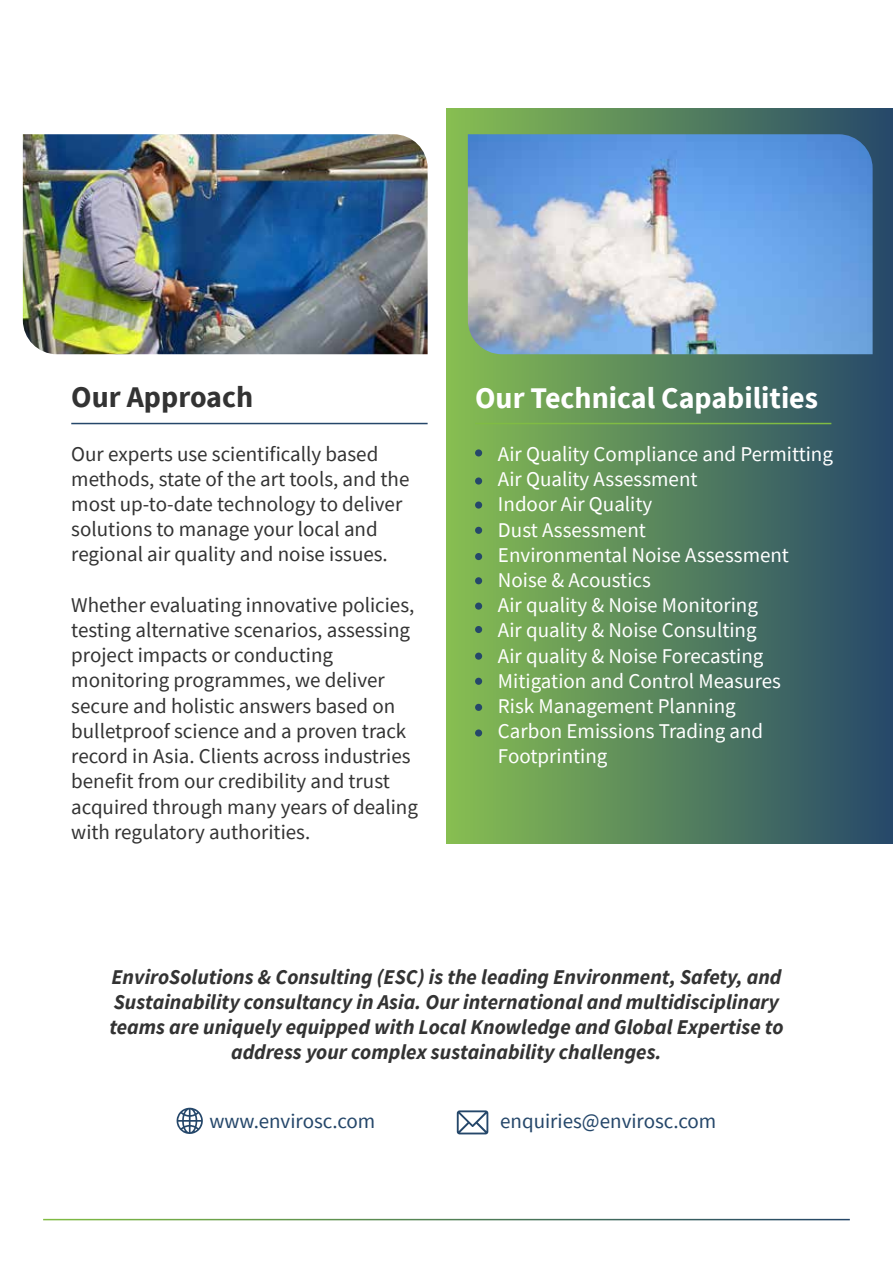
<style>
.page{position:relative;width:893px;height:1263px;background:#fff}
.page>*{position:absolute;margin:0;border:0;box-sizing:border-box;transform-origin:0 0}
.t1{font:700 30px "Source Sans Pro";color:#fff}
.t2{font:700 30px "Source Sans Pro";color:#333}
.t3{font:21px/25.2px "Source Sans Pro";color:#333}
.t4{font:21px/25.2px "Source Sans Pro";color:#fff}
.t5{font:italic 700 21px/25.2px "Source Sans Pro";color:#333;text-align:center}
.t6{font:21px "Source Sans Pro";color:#25476a}
</style>
<div class="page">
<div style="left:446px;top:109px;width:447px;height:734px;background:linear-gradient(to right,#88bf51,#26486a)"></div>
<div style="left:475px;top:449px;width:7px;height:7px;background:#25476a;border-radius:50%"></div>
<div style="left:475px;top:527px;width:7px;height:7px;background:#25476a;border-radius:50%"></div>
<div style="left:475px;top:626px;width:7px;height:7px;background:#25476a;border-radius:50%"></div>
<div style="left:475px;top:653px;width:7px;height:7px;background:#25476a;border-radius:50%"></div>
<div style="left:475px;top:602px;width:7px;height:8px;background:#25476a;border-radius:50%"></div>
<div style="left:475px;top:577px;width:7px;height:7px;background:#25476a;border-radius:50%"></div>
<div style="left:475px;top:553px;width:7px;height:7px;background:#25476a;border-radius:50%"></div>
<div style="left:475px;top:704px;width:7px;height:7px;background:#25476a;border-radius:50%"></div>
<div style="left:475px;top:678px;width:7px;height:7px;background:#25476a;border-radius:50%"></div>
<div style="left:475px;top:729px;width:7px;height:7px;background:#25476a;border-radius:50%"></div>
<div style="left:475px;top:477px;width:7px;height:8px;background:#25476a;border-radius:50%"></div>
<div style="left:475px;top:501px;width:7px;height:8px;background:#25476a;border-radius:50%"></div>
<img style="left:468px;top:134px;width:405px;height:220px">
<img style="left:23px;top:134px;width:405px;height:220px">
<hr style="left:71px;top:423px;width:357px;height:1px;background:#25476a">
<hr style="left:475px;top:423px;width:356px;height:1px;background:#80bc43">
<svg style="left:457px;top:1110px;width:31px;height:24px"></svg>
<svg style="left:176px;top:1108px;width:27px;height:26px"></svg>
<h1 class="t2" style="left:71px;top:377px;width:183px">Our Approach</h1>
<h1 class="t1" style="left:475px;top:378px;width:344px">Our Technical Capabilities</h1>
<p class="t3" style="left:71px;top:441px;width:340px">Our experts use scientifically based methods, state of the art tools, and the most up-to-date technology to deliver solutions to manage your local and regional air quality and noise issues.</p>
<p class="t3" style="left:71px;top:592px;width:348px">Whether evaluating innovative policies, testing alternative scenarios, assessing project impacts or conducting monitoring programmes, we deliver secure and holistic answers based on bulletproof science and a proven track record in Asia. Clients across industries benefit from our credibility and trust acquired through many years of dealing with regulatory authorities.</p>
<p class="t4" style="left:498px;top:441px;width:337px">Air Quality Compliance and Permitting<br>Air Quality Assessment<br>Indoor Air Quality<br>Dust Assessment<br>Environmental Noise Assessment<br>Noise &amp; Acoustics<br>Air quality &amp; Noise Monitoring<br>Air quality &amp; Noise Consulting<br>Air quality &amp; Noise Forecasting<br>Mitigation and Control Measures<br>Risk Management Planning<br>Carbon Emissions Trading and<br>Footprinting</p>
<p class="t5" style="left:109px;top:964px;width:676px">EnviroSolutions &amp; Consulting (ESC) is the leading Environment, Safety, and Sustainability consultancy in Asia. Our international and multidisciplinary teams are uniquely equipped with Local Knowledge and Global Expertise to address your complex sustainability challenges.</p>
<p class="t6" style="left:209px;top:1108px;width:168px">www.envirosc.com</p>
<p class="t6" style="left:500px;top:1108px;width:218px">enquiries@envirosc.com</p>
</div>
